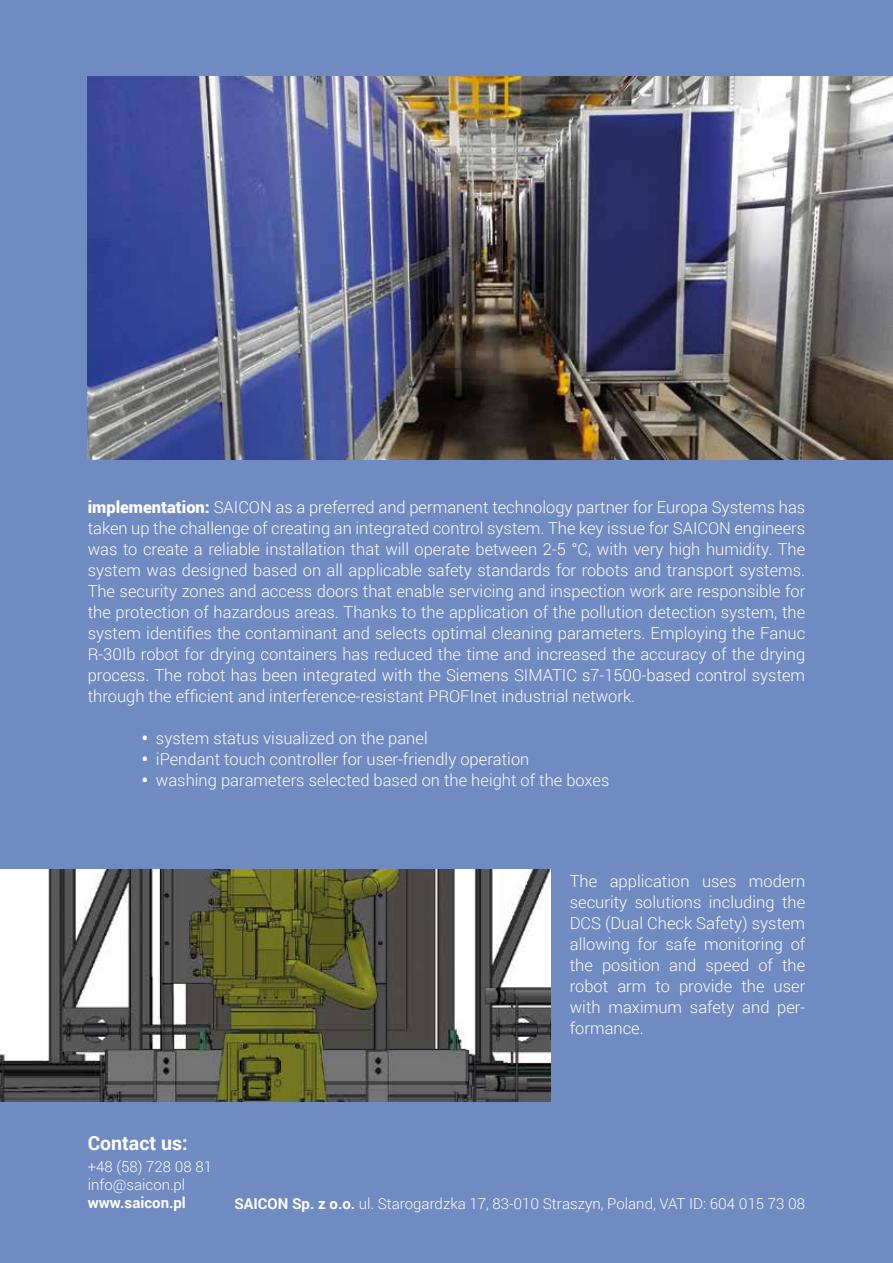
<style>
.page{position:relative;width:893px;height:1263px;background:#708ac2}
.page>*{position:absolute;margin:0;border:0;box-sizing:border-box;transform-origin:0 0}
.t1{font:700 19.5px "Roboto";color:#fff}
.t2{font:300 16.5px/21px "Roboto";color:#fff;text-align:justify}
.t3{font:300 15px/18px "Roboto";color:#fff}
.t4{font:700 15px "Roboto";color:#fff}
.s1{font-weight:900}
.s2{font-weight:700}
</style>
<div class="page">
<img style="left:0;top:870px;width:550px;height:231px">
<img style="left:88px;top:76px;width:805px;height:383px">
<p class="t2" style="left:88px;top:496px;width:719px"><span class="s1">implementation:</span> SAICON as a preferred and permanent technology partner for Europa Systems has taken up the challenge of creating an integrated control system. The key issue for SAICON engineers was to create a reliable installation that will operate between 2-5 °C, with very high humidity. The system was designed based on all applicable safety standards for robots and transport systems.<br>The security zones and access doors that enable servicing and inspection work are responsible for the protection of hazardous areas. Thanks to the application of the pollution detection system, the system identifies the contaminant and selects optimal cleaning parameters. Employing the Fanuc R-30Ib robot for drying containers has reduced the time and increased the accuracy of the drying process. The robot has been integrated with the Siemens SIMATIC s7-1500-based control system through the efficient and interference-resistant PROFInet industrial network.</p>
<p class="t2" style="left:142px;top:727px;width:288px"><span class="s1">•</span> system status visualized on the panel</p>
<p class="t2" style="left:142px;top:748px;width:389px"><span class="s1">•</span> iPendant touch controller for user-friendly operation</p>
<p class="t2" style="left:142px;top:769px;width:469px"><span class="s1">•</span> washing parameters selected based on the height of the boxes</p>
<p class="t2" style="left:570px;top:870px;width:237px">The application uses modern security solutions including the DCS (Dual Check Safety) system allowing for safe monitoring of the position and speed of the robot arm to provide the user with maximum safety and per&shy;formance.</p>
<p class="t1" style="left:88px;top:1129px;width:102px">Contact us:</p>
<p class="t3" style="left:88px;top:1157px;width:126px">+48 (58) 728 08 81 info@saicon.pl</p>
<p class="t4" style="left:88px;top:1192px;width:100px">www.saicon.pl</p>
<p class="t3" style="left:234px;top:1195px;width:572px"><span class="s2">SAICON Sp. z o.o.</span> ul. Starogardzka 17, 83-010 Straszyn, Poland, VAT ID: 604 015 73 08</p>
</div>
